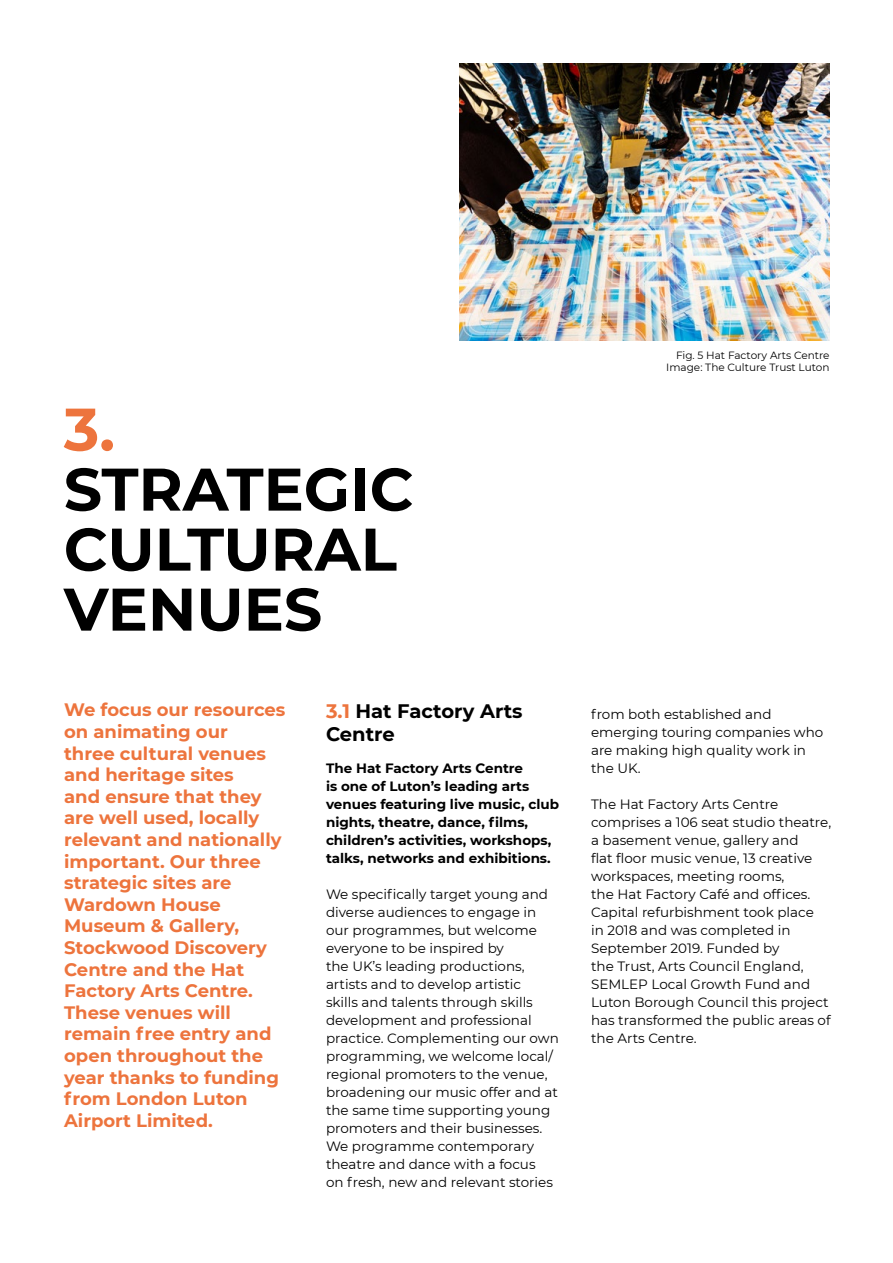
<style>
.page{position:relative;width:893px;height:1263px;background:#fff}
.page>*{position:absolute;margin:0;border:0;box-sizing:border-box;transform-origin:0 0}
.t1{font:700 60px/60px "Montserrat";color:#000}
.t2{font:700 60px "Montserrat";color:#ed743d}
.t3{font:700 19.5px/23.4px "Montserrat";color:#000}
.t4{font:700 18px/21.6px "Montserrat";color:#ed743d}
.t5{font:13.5px/18px "Montserrat";color:#000}
.t6{font:700 13.5px/18px "Montserrat";color:#000}
.t7{font:10.5px/12.6px "Montserrat";color:#000;text-align:right}
.s1{color:#ed743d}
</style>
<div class="page">
<img style="left:459px;top:64px;width:370px;height:276px">
<h1 class="t2" style="left:64px;top:386px;width:53px">3.</h1>
<h1 class="t1" style="left:64px;top:456px;width:351px">STRATEGIC<br>CULTURAL<br>VENUES</h1>
<p class="t4" style="left:64px;top:698px;width:223px">We focus our resources on animating our<br>three cultural venues and heritage sites<br>and ensure that they are well used, locally relevant and nationally important. Our three strategic sites are<br>Wardown House<br>Museum &amp; Gallery,<br>Stockwood Discovery<br>Centre and the Hat<br>Factory Arts Centre.<br>These venues will remain free entry and open throughout the year thanks to funding from London Luton<br>Airport Limited.</p>
<h2 class="t3" style="left:326px;top:698px;width:198px"><span class="s1">3.1</span> Hat Factory Arts<br>Centre</h2>
<p class="t6" style="left:326px;top:758px;width:235px">The Hat Factory Arts Centre<br>is one of Luton’s leading arts venues featuring live music, club nights, theatre, dance, films, children’s activities, workshops, talks, networks and exhibitions.</p>
<p class="t5" style="left:326px;top:884px;width:234px">We specifically target young and diverse audiences to engage in our programmes, but welcome everyone to be inspired by<br>the UK’s leading productions, artists and to develop artistic<br>skills and talents through skills development and professional practice. Complementing our own programming, we welcome local/ regional promoters to the venue, broadening our music offer and at the same time supporting young promoters and their businesses.<br>We programme contemporary theatre and dance with a focus<br>on fresh, new and relevant stories</p>
<p class="t7" style="left:666px;top:348px;width:165px">Fig. 5 Hat Factory Arts Centre<br>Image: The Culture Trust Luton</p>
<p class="t5" style="left:591px;top:704px;width:234px">from both established and emerging touring companies who are making high quality work in the UK.</p>
<p class="t5" style="left:591px;top:794px;width:242px">The Hat Factory Arts Centre comprises a 106 seat studio theatre, a basement venue, gallery and<br>flat floor music venue, 13 creative workspaces, meeting rooms,<br>the Hat Factory Café and offices.<br>Capital refurbishment took place<br>in 2018 and was completed in<br>September 2019. Funded by<br>the Trust, Arts Council England,<br>SEMLEP Local Growth Fund and<br>Luton Borough Council this project has transformed the public areas of the Arts Centre.</p>
</div>
